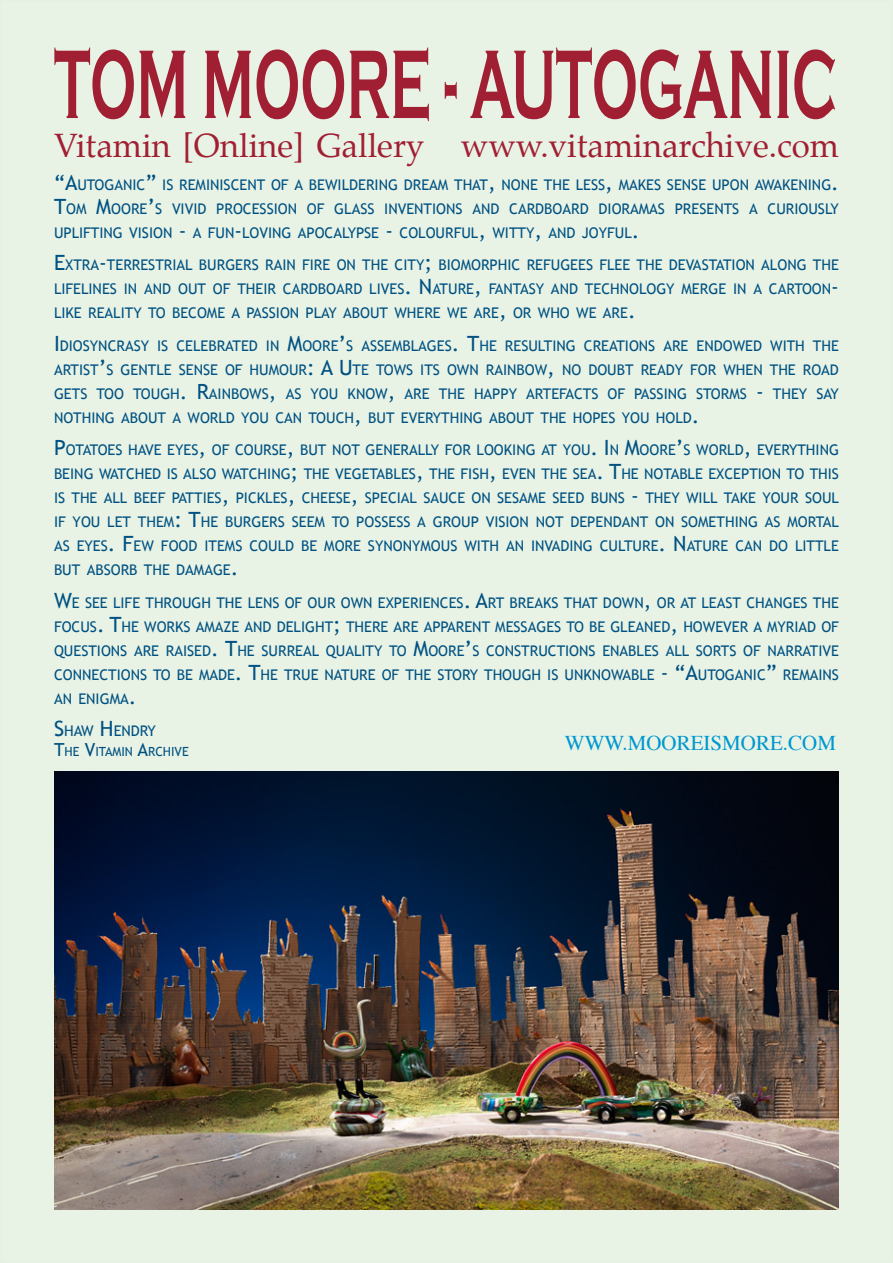
<style>
.page{position:relative;width:893px;height:1263px;background:#fff}
.page>*{position:absolute;margin:0;border:0;box-sizing:border-box;transform-origin:0 0}
.t1{font:33px "Palatino";color:#a11f32}
.t2{font:21px "Times";color:#0097cf}
.t3{font:14.7px/24px "Trebuchet MS";color:#005181;text-align:justify}
.t4{font:12.6px "Trebuchet MS";color:#005181}
.s1{font-size:21px}
.s2{font-size:18px}
</style>
<div class="page">
<div style="left:1px;top:1px;width:891px;height:1261px;background:#e8f3e6"></div>
<svg style="left:54px;top:48px;width:781px;height:73px"></svg>
<img style="left:54px;top:772px;width:784px;height:438px">
<p class="t1" style="left:54px;top:118px;width:786px">Vitamin [Online] Gallery www.vitaminarchive.com</p>
<p class="t3" style="left:54px;top:173px;width:786px"><span class="s1">“A</span>UTOGANIC<span class="s1">”</span> IS REMINISCENT OF A BEWILDERING DREAM THAT<span class="s1">,</span> NONE THE LESS<span class="s1">,</span> MAKES SENSE UPON AWAKENING<span class="s1">.<br>T</span>OM <span class="s1">M</span>OORE<span class="s1">’</span>S VIVID PROCESSION OF GLASS INVENTIONS AND CARDBOARD DIORAMAS PRESENTS A CURIOUSLY UPLIFTING VISION <span class="s1">-</span> A FUN<span class="s1">-</span>LOVING APOCALYPSE <span class="s1">-</span> COLOURFUL<span class="s1">,</span> WITTY<span class="s1">,</span> AND JOYFUL<span class="s1">.</span></p>
<p class="t3" style="left:54px;top:253px;width:786px"><span class="s1">E</span>XTRA<span class="s1">-</span>TERRESTRIAL BURGERS RAIN FIRE ON THE CITY<span class="s1">;</span> BIOMORPHIC REFUGEES FLEE THE DEVASTATION ALONG THE LIFELINES IN AND OUT OF THEIR CARDBOARD LIVES<span class="s1">. N</span>ATURE<span class="s1">,</span> FANTASY AND TECHNOLOGY MERGE IN A CARTOON<span class="s1">-</span>LIKE REALITY TO BECOME A PASSION PLAY ABOUT WHERE WE ARE<span class="s1">,</span> OR WHO WE ARE<span class="s1">.</span></p>
<p class="t3" style="left:54px;top:334px;width:786px"><span class="s1">I</span> DIOSYNCRASY IS CELEBRATED IN <span class="s1">M</span>OORE<span class="s1">’</span>S ASSEMBLAGES<span class="s1">. T</span>HE RESULTING CREATIONS ARE ENDOWED WITH THE ARTIST<span class="s1">’</span>S GENTLE SENSE OF HUMOUR<span class="s1">: A U</span>TE TOWS ITS OWN RAINBOW<span class="s1">,</span> NO DOUBT READY FOR WHEN THE ROAD GETS TOO TOUGH<span class="s1">. R</span>AINBOWS<span class="s1">,</span> AS YOU KNOW<span class="s1">,</span> ARE THE HAPPY ARTEFACTS OF PASSING STORMS <span class="s1">-</span> THEY SAY NOTHING ABOUT A WORLD YOU CAN TOUCH<span class="s1">,</span> BUT EVERYTHING ABOUT THE HOPES YOU HOLD<span class="s1">.</span></p>
<p class="t3" style="left:54px;top:438px;width:786px"><span class="s1">P</span>OTATOES HAVE EYES<span class="s1">,</span> OF COURSE<span class="s1">,</span> BUT NOT GENERALLY FOR LOOKING AT YOU<span class="s1">. I</span> N <span class="s1">M</span>OORE<span class="s1">’</span>S WORLD<span class="s1">,</span> EVERYTHING BEING WATCHED IS ALSO WATCHING<span class="s1">;</span> THE VEGETABLES<span class="s1">,</span> THE FISH<span class="s1">,</span> EVEN THE SEA<span class="s1">. T</span>HE NOTABLE EXCEPTION TO THIS IS THE ALL BEEF PATTIES<span class="s1">,</span> PICKLES<span class="s1">,</span> CHEESE<span class="s1">,</span> SPECIAL SAUCE ON SESAME SEED BUNS <span class="s1">-</span> THEY WILL TAKE YOUR SOUL IF YOU LET THEM<span class="s1">: T</span>HE BURGERS SEEM TO POSSESS A GROUP VISION NOT DEPENDANT ON SOMETHING AS MORTAL AS EYES<span class="s1">. F</span>EW FOOD ITEMS COULD BE MORE SYNONYMOUS WITH AN INVADING CULTURE<span class="s1">. N</span>ATURE CAN DO LITTLE BUT ABSORB THE DAMAGE<span class="s1">.</span></p>
<p class="t3" style="left:54px;top:591px;width:786px"><span class="s1">W</span>E SEE LIFE THROUGH THE LENS OF OUR OWN EXPERIENCES<span class="s1">. A</span>RT BREAKS THAT DOWN<span class="s1">,</span> OR AT LEAST CHANGES THE FOCUS<span class="s1">. T</span>HE WORKS AMAZE AND DELIGHT<span class="s1">;</span> THERE ARE APPARENT MESSAGES TO BE GLEANED<span class="s1">,</span> HOWEVER A MYRIAD OF QUESTIONS ARE RAISED<span class="s1">. T</span>HE SURREAL QUALITY TO <span class="s1">M</span>OORE<span class="s1">’</span>S CONSTRUCTIONS ENABLES ALL SORTS OF NARRATIVE CONNECTIONS TO BE MADE<span class="s1">. T</span>HE TRUE NATURE OF THE STORY THOUGH IS UNKNOWABLE <span class="s1">- “A</span>UTOGANIC<span class="s1">”</span> REMAINS AN ENIGMA<span class="s1">.</span></p>
<p class="t3" style="left:54px;top:719px;width:103px"><span class="s1">S</span>HAW <span class="s1">H</span> ENDRY</p>
<p class="t4" style="left:54px;top:744px;width:136px"><span class="s2">T</span>HE <span class="s2">V</span>ITAMIN <span class="s2">A</span>RCHIVE</p>
<p class="t2" style="left:565px;top:723px;width:273px">WWW.MOOREISMORE.COM</p>
</div>
